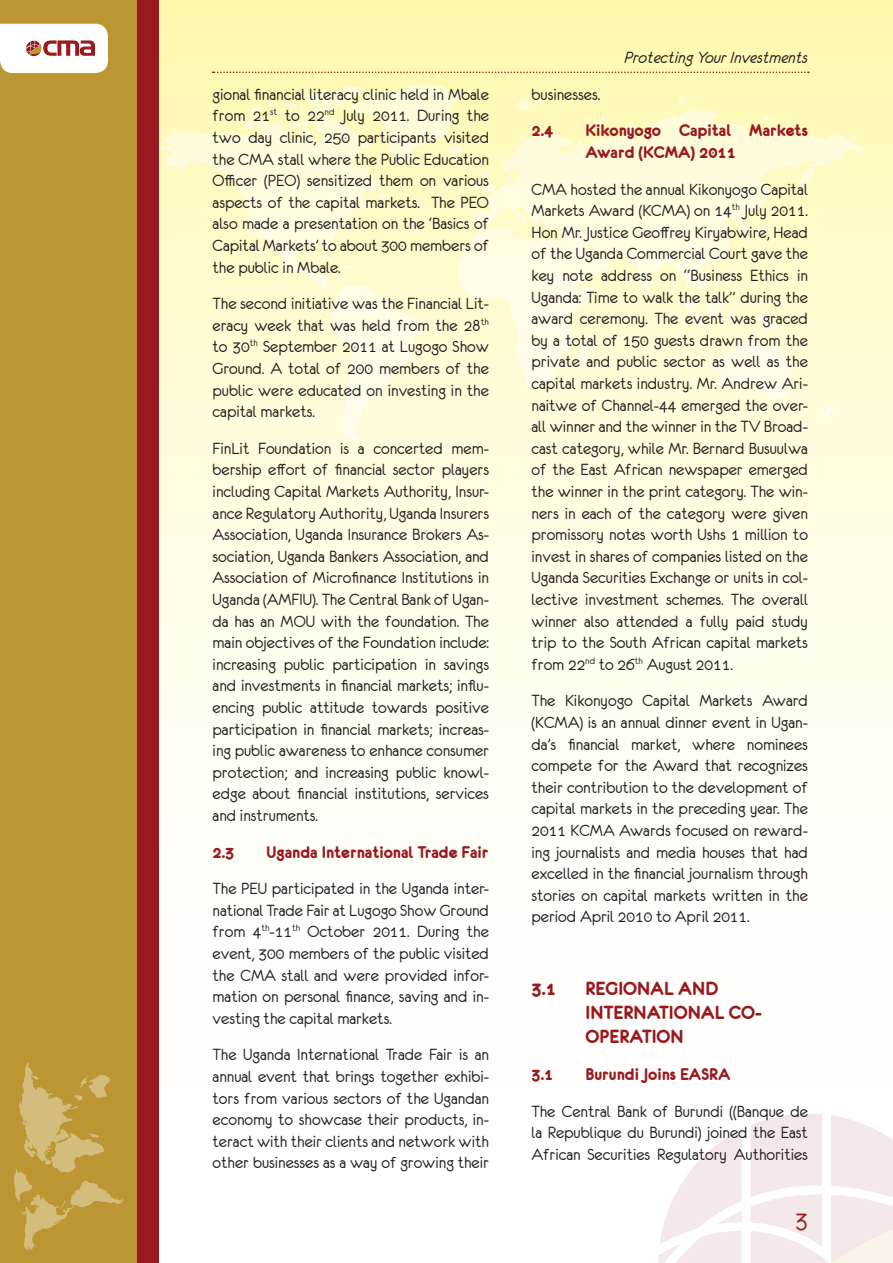
<style>
.page{position:relative;width:893px;height:1263px;background:#fff}
.page>*{position:absolute;margin:0;border:0;box-sizing:border-box;transform-origin:0 0}
.t1{font:27px "Eurofurenceregular";color:#981a1e}
.List_Paragraph{font:20.25px/24.3px "Eurofurencebold";color:#981a1e}
.Normal__Web{font:18px/21.6px "Eurofurenceregular";color:#231f20;text-align:justify}
.List_Paragraph-2{font:18px/21.6px "Eurofurencebold";color:#981a1e}
.t2{font:18px "Eurofurenceitalic";color:#231f20}
</style>
<div class="page">
<div style="left:0;top:0;width:893px;height:1263px;background:linear-gradient(to bottom,#fff9ba,#fff)"></div>
<div style="left:0;top:0;width:137px;height:1263px;background:#bb9632"></div>
<svg style="left:0;top:24px;width:108px;height:49px;background:#f1e2e0"></svg>
<svg style="left:213px;top:72px;width:596px;height:1px"></svg>
<svg style="left:648px;top:1103px;width:245px;height:160px"></svg>
<svg style="left:678px;top:95px;width:9px;height:8px"></svg>
<svg style="left:822px;top:407px;width:13px;height:12px"></svg>
<svg style="left:515px;top:98px;width:29px;height:11px"></svg>
<svg style="left:480px;top:109px;width:386px;height:278px;background:#fffbd4"></svg>
<svg style="left:763px;top:115px;width:11px;height:9px"></svg>
<svg style="left:559px;top:248px;width:17px;height:33px"></svg>
<svg style="left:683px;top:296px;width:52px;height:31px;background:#fffbd7"></svg>
<svg style="left:713px;top:337px;width:81px;height:61px;background:#fffce2"></svg>
<svg style="left:159px;top:85px;width:321px;height:355px;background:#fffbd2"></svg>
<div style="left:137px;top:0;width:22px;height:1263px;background:#981a1e"></div>
<svg style="left:14px;top:1062px;width:109px;height:189px"></svg>
<p class="Normal__Web" style="left:213px;top:83px;width:278px">gional financial literacy clinic held in Mbale from 21<sup>st</sup> to 22<sup>nd</sup> July 2011. During the two day clinic, 250 participants visited the CMA stall where the Public Education Officer (PEO) sensitized them on various aspects of the capital markets. The PEO also made a presentation on the ‘Basics of Capital Markets’ to about 300 members of the public in Mbale.</p>
<p class="Normal__Web" style="left:213px;top:293px;width:278px">The second initiative was the Financial Lit&shy;eracy week that was held from the 28<sup>th </sup>to 30<sup>th</sup> September 2011 at Lugogo Show Ground. A total of 200 members of the public were educated on investing in the capital markets.</p>
<p class="Normal__Web" style="left:213px;top:437px;width:278px">FinLit Foundation is a concerted mem&shy;bership effort of financial sector players including Capital Markets Authority, Insur&shy;ance Regulatory Authority, Uganda Insurers Association, Uganda Insurance Brokers As&shy;sociation, Uganda Bankers Association, and Association of Microfinance Institutions in Uganda (AMFIU). The Central Bank of Ugan&shy;da has an MOU with the foundation. The main objectives of the Foundation include: increasing public participation in savings and investments in financial markets; influ&shy;encing public attitude towards positive participation in financial markets; increas&shy;ing public awareness to enhance consumer protection; and increasing public knowl&shy;edge about financial institutions, services and instruments.</p>
<p class="List_Paragraph-2" style="left:213px;top:841px;width:23px">2.3</p>
<p class="List_Paragraph-2" style="left:267px;top:841px;width:223px">Uganda International Trade Fair</p>
<p class="Normal__Web" style="left:213px;top:878px;width:278px">The PEU participated in the Uganda inter&shy;national Trade Fair at Lugogo Show Ground from 4<sup>th</sup>-11<sup>th</sup> October 2011. During the event, 300 members of the public visited the CMA stall and were provided infor&shy;mation on personal finance, saving and in&shy;vesting the capital markets.</p>
<p class="Normal__Web" style="left:213px;top:1044px;width:278px">The Uganda International Trade Fair is an annual event that brings together exhibi&shy;tors from various sectors of the Ugandan economy to showcase their products, in&shy;teract with their clients and network with other businesses as a way of growing their</p>
<p class="t2" style="left:624px;top:48px;width:185px">Protecting Your Investments</p>
<p class="Normal__Web" style="left:531px;top:83px;width:70px">businesses.</p>
<p class="List_Paragraph-2" style="left:531px;top:120px;width:23px">2.4</p>
<p class="List_Paragraph-2" style="left:585px;top:120px;width:224px">Kikonyogo Capital Markets<br>Award (KCMA) 2011</p>
<p class="Normal__Web" style="left:531px;top:178px;width:278px">CMA hosted the annual Kikonyogo Capital Markets Award (KCMA) on 14<sup>th</sup> July 2011.<br>Hon Mr. Justice Geoffrey Kiryabwire, Head of the Uganda Commercial Court gave the key note address on “Business Ethics in Uganda: Time to walk the talk” during the award ceremony. The event was graced by a total of 150 guests drawn from the private and public sector as well as the capital markets industry. Mr. Andrew Ari&shy;naitwe of Channel-44 emerged the over&shy;all winner and the winner in the TV Broad&shy;cast category, while Mr. Bernard Busuulwa of the East African newspaper emerged the winner in the print category. The win&shy;ners in each of the category were given promissory notes worth Ushs 1 million to invest in shares of companies listed on the Uganda Securities Exchange or units in col&shy;lective investment schemes. The overall winner also attended a fully paid study trip to the South African capital markets from 22<sup>nd</sup> to 26<sup>th</sup> August 2011.</p>
<p class="Normal__Web" style="left:531px;top:690px;width:278px">The Kikonyogo Capital Markets Award (KCMA) is an annual dinner event in Ugan&shy;da’s financial market, where nominees compete for the Award that recognizes their contribution to the development of capital markets in the preceding year. The 2011 KCMA Awards focused on reward&shy;ing journalists and media houses that had excelled in the financial journalism through stories on capital markets written in the period April 2010 to April 2011.</p>
<p class="List_Paragraph" style="left:531px;top:976px;width:26px">3.1</p>
<p class="List_Paragraph" style="left:585px;top:976px;width:178px">REGIONAL AND<br>INTERNATIONAL CO-<br>OPERATION</p>
<p class="List_Paragraph-2" style="left:531px;top:1063px;width:23px">3.1</p>
<p class="List_Paragraph-2" style="left:585px;top:1063px;width:146px">Burundi Joins EASRA</p>
<p class="Normal__Web" style="left:531px;top:1100px;width:278px">The Central Bank of Burundi ((Banque de la Republique du Burundi) joined the East African Securities Regulatory Authorities</p>
<p class="t1" style="left:795px;top:1206px;width:14px">3</p>
</div>
